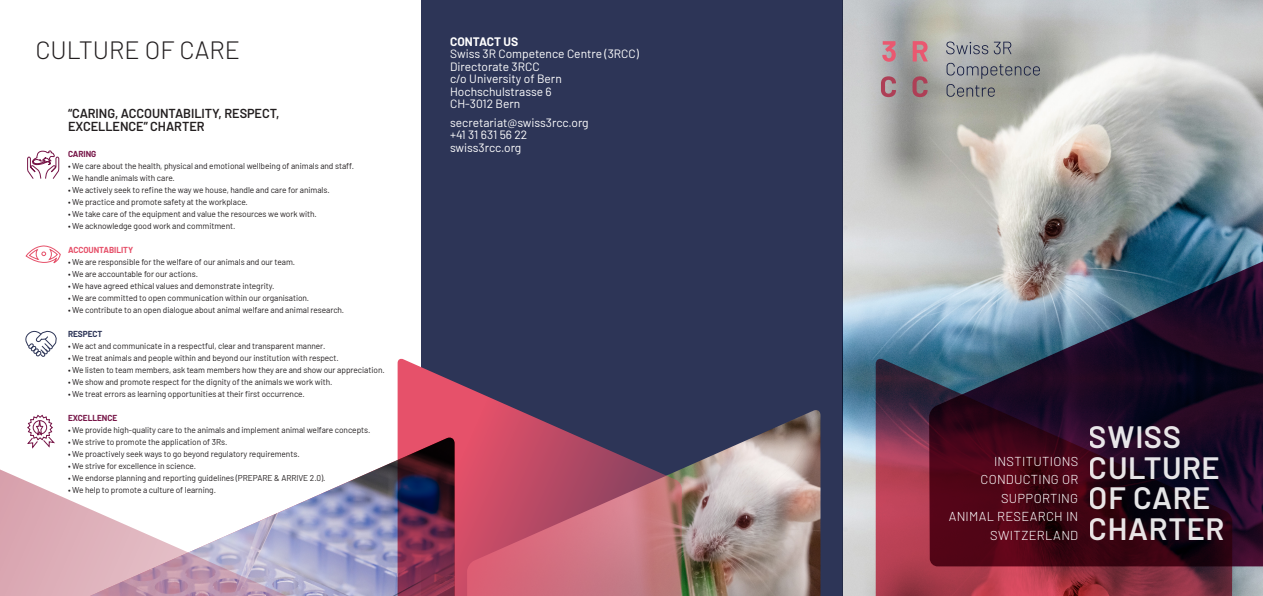
<style>
.page{position:relative;width:1263px;height:596px;background:#fff}
.page>*{position:absolute;margin:0;border:0;box-sizing:border-box;transform-origin:0 0}
.t1{font:600 30.8px/30.8px "Barlow";letter-spacing:.015em;color:#fff}
.Haputtitel{font:300 25px "Barlow";color:#231f20}
.Untertitel{font:600 13px/13.5px "Barlow";letter-spacing:-.005em;color:#231f20}
.klein_light{font:300 12.9px "Barlow";letter-spacing:.02em;color:#fff}
.Fliesstext{font:12px "Barlow";color:#fff}
.Fliesstext-2{font:700 12px "Barlow";color:#fff}
.Fliesstext-3{font:8.5px "Barlow";letter-spacing:-.005em;color:#231f20}
.Fliesstext-4{font:700 8.5px "Barlow";letter-spacing:-.005em;color:#771648}
.Fliesstext-5{font:700 8.5px "Barlow";letter-spacing:-.005em;color:#e6516a}
.Fliesstext-6{font:700 8.5px "Barlow";letter-spacing:-.005em;color:#2d3557}
</style>
<div class="page">
<img style="left:842px;top:0;width:421px;height:595px">
<svg style="left:876px;top:357px;width:356px;height:238px;background:#91384c"></svg>
<svg style="left:882px;top:41px;width:14px;height:21px"></svg>
<svg style="left:913px;top:41px;width:15px;height:20px"></svg>
<svg style="left:881px;top:76px;width:15px;height:21px"></svg>
<svg style="left:912px;top:76px;width:15px;height:21px"></svg>
<svg style="left:946px;top:41px;width:42px;height:13px"></svg>
<svg style="left:994px;top:42px;width:17px;height:12px"></svg>
<svg style="left:946px;top:63px;width:94px;height:34px;background:#909291"></svg>
<svg style="left:929px;top:254px;width:334px;height:312px;background:#3a293e"></svg>
<div style="left:421px;top:0;width:421px;height:595px;background:#2d3557"></div>
<svg style="left:25px;top:330px;width:32px;height:27px"></svg>
<svg style="left:27px;top:150px;width:33px;height:29px"></svg>
<svg style="left:25px;top:245px;width:36px;height:19px"></svg>
<img style="left:682px;top:410px;width:138px;height:185px">
<svg style="left:398px;top:358px;width:284px;height:237px"></svg>
<img style="left:322px;top:437px;width:133px;height:158px">
<svg style="left:0;top:414px;width:322px;height:181px"></svg>
<p class="Haputtitel" style="left:35px;top:32px;width:206px">CULTURE OF CARE</p>
<p class="Fliesstext-2" style="left:450px;top:32px;width:70px">CONTACT US</p>
<p class="Fliesstext" style="left:450px;top:45px;width:190px">Swiss 3R Competence Centre (3RCC)</p>
<p class="Fliesstext" style="left:450px;top:58px;width:91px">Directorate 3RCC</p>
<p class="Fliesstext" style="left:450px;top:70px;width:113px">c/o University of Bern</p>
<p class="Fliesstext" style="left:450px;top:83px;width:103px">Hochschulstrasse 6</p>
<p class="Fliesstext" style="left:450px;top:95px;width:72px">CH-3012 Bern</p>
<p class="Fliesstext" style="left:450px;top:114px;width:140px">secretariat@swiss3rcc.org</p>
<p class="Fliesstext" style="left:450px;top:126px;width:79px">+41 31 631 56 22</p>
<p class="Fliesstext" style="left:450px;top:139px;width:73px">swiss3rcc.org</p>
<p class="Untertitel" style="left:68px;top:105px;width:213px">“CARING, ACCOUNTABILITY, RESPECT,<br>EXCELLENCE” CHARTER</p>
<p class="Fliesstext-4" style="left:68px;top:147px;width:30px">CARING</p>
<p class="Fliesstext-3" style="left:68px;top:159px;width:287px">• We care about the health, physical and emotional wellbeing of animals and staff.</p>
<p class="Fliesstext-3" style="left:68px;top:171px;width:108px">• We handle animals with care.</p>
<p class="Fliesstext-3" style="left:68px;top:183px;width:263px">• We actively seek to refine the way we house, handle and care for animals.</p>
<p class="Fliesstext-3" style="left:68px;top:195px;width:181px">• We practice and promote safety at the workplace.</p>
<p class="Fliesstext-3" style="left:68px;top:207px;width:250px">• We take care of the equipment and value the resources we work with.</p>
<p class="Fliesstext-3" style="left:68px;top:219px;width:169px">• We acknowledge good work and commitment.</p>
<p class="Fliesstext-5" style="left:68px;top:243px;width:67px">ACCOUNTABILITY</p>
<p class="Fliesstext-3" style="left:68px;top:255px;width:228px">• We are responsible for the welfare of our animals and our team.</p>
<p class="Fliesstext-3" style="left:68px;top:267px;width:131px">• We are accountable for our actions.</p>
<p class="Fliesstext-3" style="left:68px;top:279px;width:208px">• We have agreed ethical values and demonstrate integrity.</p>
<p class="Fliesstext-3" style="left:68px;top:291px;width:243px">• We are committed to open communication within our organisation.</p>
<p class="Fliesstext-3" style="left:68px;top:303px;width:278px">• We contribute to an open dialogue about animal welfare and animal research.</p>
<p class="Fliesstext-6" style="left:68px;top:327px;width:36px">RESPECT</p>
<p class="Fliesstext-3" style="left:68px;top:339px;width:259px">• We act and communicate in a respectful, clear and transparent manner.</p>
<p class="Fliesstext-3" style="left:68px;top:351px;width:272px">• We treat animals and people within and beyond our institution with respect.</p>
<p class="Fliesstext-3" style="left:68px;top:363px;width:318px">• We listen to team members, ask team members how they are and show our appreciation.</p>
<p class="Fliesstext-3" style="left:68px;top:375px;width:266px">• We show and promote respect for the dignity of the animals we work with.</p>
<p class="Fliesstext-3" style="left:68px;top:387px;width:238px">• We treat errors as learning opportunities at their first occurrence.</p>
<p class="Fliesstext-4" style="left:68px;top:411px;width:51px">EXCELLENCE</p>
<p class="Fliesstext-3" style="left:68px;top:423px;width:304px">• We provide high-quality care to the animals and implement animal welfare concepts.</p>
<p class="Fliesstext-3" style="left:68px;top:435px;width:161px">• We strive to promote the application of 3Rs.</p>
<p class="Fliesstext-3" style="left:68px;top:447px;width:233px">• We proactively seek ways to go beyond regulatory requirements.</p>
<p class="Fliesstext-3" style="left:68px;top:459px;width:130px">• We strive for excellence in science.</p>
<p class="Fliesstext-3" style="left:68px;top:471px;width:259px">• We endorse planning and reporting guidelines (PREPARE &amp; ARRIVE 2.0).</p>
<p class="Fliesstext-3" style="left:68px;top:483px;width:149px">• We help to promote a culture of learning.</p>
<p class="klein_light" style="left:994px;top:452px;width:86px">INSTITUTIONS</p>
<p class="klein_light" style="left:980px;top:470px;width:99px">CONDUCTING OR</p>
<p class="klein_light" style="left:1001px;top:488px;width:79px">SUPPORTING</p>
<p class="klein_light" style="left:949px;top:507px;width:131px">ANIMAL RESEARCH IN</p>
<p class="klein_light" style="left:990px;top:525px;width:90px">SWITZERLAND</p>
<h1 class="t1" style="left:1089px;top:418px;width:137px">SWISS<br>CULTURE<br>OF CARE<br>CHARTER</h1>
</div>
